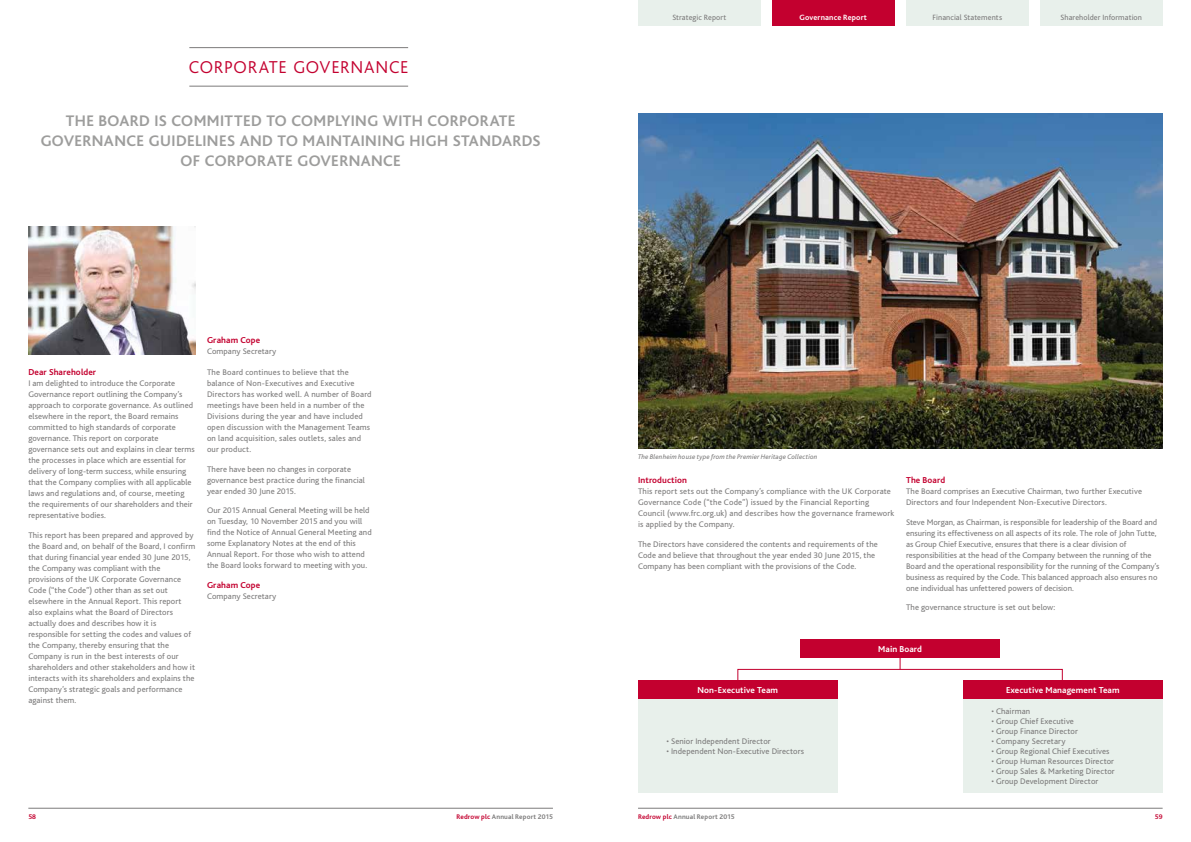
<style>
.page{position:relative;width:1191px;height:842px;background:#fff}
.page>*{position:absolute;margin:0;border:0;box-sizing:border-box;transform-origin:0 0}
.t1{font:300 18px "Bliss";letter-spacing:.04em;color:#c3002f}
.t2{font:700 16px/20px "Bliss";letter-spacing:.02em;color:#9d9d9c;text-align:center}
.t3{font:700 9px "Bliss";letter-spacing:.015em;color:#c3002f}
.t4{font:700 9px "Bliss";letter-spacing:.01em;color:#fff}
.t5{font:8.5px/11px "Bliss";letter-spacing:.01em;color:#7c7b7b}
.t6{font:8px "Bliss";letter-spacing:.01em;color:#7c7b7b}
.t7{font:700 8px "Bliss";letter-spacing:.015em;color:#fff}
.t8{font:italic 7px "Bliss";letter-spacing:.02em;color:#7c7b7b}
.t9{font:700 7px "Bliss";letter-spacing:.02em;color:#7c7b7b}
.t10{font:700 7px "Bliss";color:#c3002f}
.s1{color:#c3002f}
</style>
<div class="page">
<div style="left:737px;top:669px;width:325px;height:22px;border:1px solid #c3002f"></div>
<img style="left:638px;top:113px;width:524px;height:335px">
<img style="left:28px;top:227px;width:168px;height:127px">
<hr style="left:189px;top:47px;width:219px;height:1px;background:#7c7b7b">
<hr style="left:189px;top:86px;width:219px;height:1px;background:#7c7b7b">
<div style="left:800px;top:640px;width:200px;height:18px;background:#c3002f"></div>
<div style="left:963px;top:681px;width:199px;height:18px;background:#c3002f"></div>
<div style="left:638px;top:681px;width:199px;height:18px;background:#c3002f"></div>
<div style="left:963px;top:699px;width:199px;height:93px;background:#e8f0eb"></div>
<div style="left:638px;top:699px;width:199px;height:93px;background:#e8f0eb"></div>
<hr style="left:28px;top:808px;width:525px;height:1px;background:#7c7b7b">
<hr style="left:638px;top:808px;width:524px;height:1px;background:#7c7b7b">
<div style="left:638px;top:0;width:122px;height:26px;background:#e8f0eb"></div>
<div style="left:772px;top:0;width:122px;height:26px;background:#c3002f"></div>
<div style="left:906px;top:0;width:122px;height:26px;background:#e8f0eb"></div>
<div style="left:1040px;top:0;width:122px;height:26px;background:#e8f0eb"></div>
<h1 class="t1" style="left:189px;top:58px;width:221px">CORPORATE GOVERNANCE</h1>
<h2 class="t2" style="left:41px;top:111px;width:501px">THE BOARD IS COMMITTED TO COMPLYING WITH CORPORATE<br>GOVERNANCE GUIDELINES AND TO MAINTAINING HIGH STANDARDS<br>OF CORPORATE GOVERNANCE</h2>
<p class="t3" style="left:28px;top:368px;width:69px">Dear Shareholder</p>
<p class="t5" style="left:28px;top:378px;width:168px">I am delighted to introduce the Corporate Governance report outlining the Company’s approach to corporate governance. As outlined elsewhere in the report, the Board remains committed to high standards of corporate governance. This report on corporate governance sets out and explains in clear terms the processes in place which are essential for delivery of long-term success, while ensuring that the Company complies with all applicable laws and regulations and, of course, meeting the requirements of our shareholders and their representative bodies.</p>
<p class="t5" style="left:28px;top:530px;width:168px">This report has been prepared and approved by the Board and, on behalf of the Board, I confirm that during financial year ended 30 June 2015, the Company was compliant with the provisions of the UK Corporate Governance Code (“the Code”) other than as set out elsewhere in the Annual Report. This report also explains what the Board of Directors actually does and describes how it is responsible for setting the codes and values of the Company, thereby ensuring that the Company is run in the best interests of our shareholders and other stakeholders and how it interacts with its shareholders and explains the Company’s strategic goals and performance against them.</p>
<p class="t3" style="left:207px;top:336px;width:55px">Graham Cope</p>
<p class="t5" style="left:207px;top:346px;width:71px">Company Secretary</p>
<p class="t5" style="left:207px;top:367px;width:166px">The Board continues to believe that the balance of Non-Executives and Executive Directors has worked well. A number of Board meetings have been held in a number of the Divisions during the year and have included open discussion with the Management Teams on land acquisition, sales outlets, sales and our product.</p>
<p class="t5" style="left:207px;top:463px;width:159px">There have been no changes in corporate governance best practice during the financial year ended 30 June 2015.</p>
<p class="t5" style="left:207px;top:505px;width:166px">Our 2015 Annual General Meeting will be held on Tuesday, 10 November 2015 and you will find the Notice of Annual General Meeting and some Explanatory Notes at the end of this Annual Report. For those who wish to attend the Board looks forward to meeting with you.</p>
<p class="t3" style="left:207px;top:580px;width:55px">Graham Cope</p>
<p class="t5" style="left:207px;top:590px;width:71px">Company Secretary</p>
<p class="t6" style="left:672px;top:13px;width:56px">Strategic Report</p>
<p class="t7" style="left:799px;top:14px;width:69px">Governance Report</p>
<p class="t6" style="left:932px;top:13px;width:71px">Financial Statements</p>
<p class="t6" style="left:1060px;top:13px;width:83px">Shareholder Information</p>
<p class="t8" style="left:638px;top:453px;width:181px">The Blenheim house type from the Premier Heritage Collection</p>
<p class="t3" style="left:638px;top:475px;width:51px">Introduction</p>
<p class="t5" style="left:638px;top:486px;width:258px">This report sets out the Company’s compliance with the UK Corporate Governance Code (“the Code”) issued by the Financial Reporting Council (www.frc.org.uk) and describes how the governance framework is applied by the Company.</p>
<p class="t5" style="left:638px;top:538px;width:241px">The Directors have considered the contents and requirements of the<br>Code and believe that throughout the year ended 30 June 2015, the<br>Company has been compliant with the provisions of the Code.</p>
<p class="t3" style="left:906px;top:475px;width:41px">The Board</p>
<p class="t5" style="left:906px;top:486px;width:237px">The Board comprises an Executive Chairman, two further Executive<br>Directors and four Independent Non-Executive Directors.</p>
<p class="t5" style="left:906px;top:516px;width:255px">Steve Morgan, as Chairman, is responsible for leadership of the Board and ensuring its effectiveness on all aspects of its role. The role of John Tutte, as Group Chief Executive, ensures that there is a clear division of responsibilities at the head of the Company between the running of the Board and the operational responsibility for the running of the Company’s business as required by the Code. This balanced approach also ensures no one individual has unfettered powers of decision.</p>
<p class="t5" style="left:906px;top:602px;width:151px">The governance structure is set out below:</p>
<p class="t4" style="left:878px;top:645px;width:45px">Main Board</p>
<p class="t4" style="left:697px;top:686px;width:82px">Non-Executive Team</p>
<p class="t4" style="left:1006px;top:686px;width:115px">Executive Management Team</p>
<p class="t5" style="left:991px;top:706px;width:40px">• Chairman</p>
<p class="t5" style="left:991px;top:716px;width:84px">• Group Chief Executive</p>
<p class="t5" style="left:991px;top:726px;width:88px">• Group Finance Director</p>
<p class="t5" style="left:991px;top:736px;width:76px">• Company Secretary</p>
<p class="t5" style="left:991px;top:746px;width:120px">• Group Regional Chief Executives</p>
<p class="t5" style="left:991px;top:756px;width:124px">• Group Human Resources Director</p>
<p class="t5" style="left:991px;top:766px;width:125px">• Group Sales &amp; Marketing Director</p>
<p class="t5" style="left:991px;top:776px;width:108px">• Group Development Director</p>
<p class="t5" style="left:666px;top:736px;width:106px">• Senior Independent Director</p>
<p class="t5" style="left:666px;top:746px;width:139px">• Independent Non-Executive Directors</p>
<p class="t10" style="left:28px;top:813px;width:9px">58</p>
<p class="t9" style="left:456px;top:813px;width:98px"><span class="s1">Redrow plc</span> Annual Report 2015</p>
<p class="t9" style="left:638px;top:813px;width:98px"><span class="s1">Redrow plc</span> Annual Report 2015</p>
<p class="t10" style="left:1155px;top:813px;width:9px">59</p>
</div>
